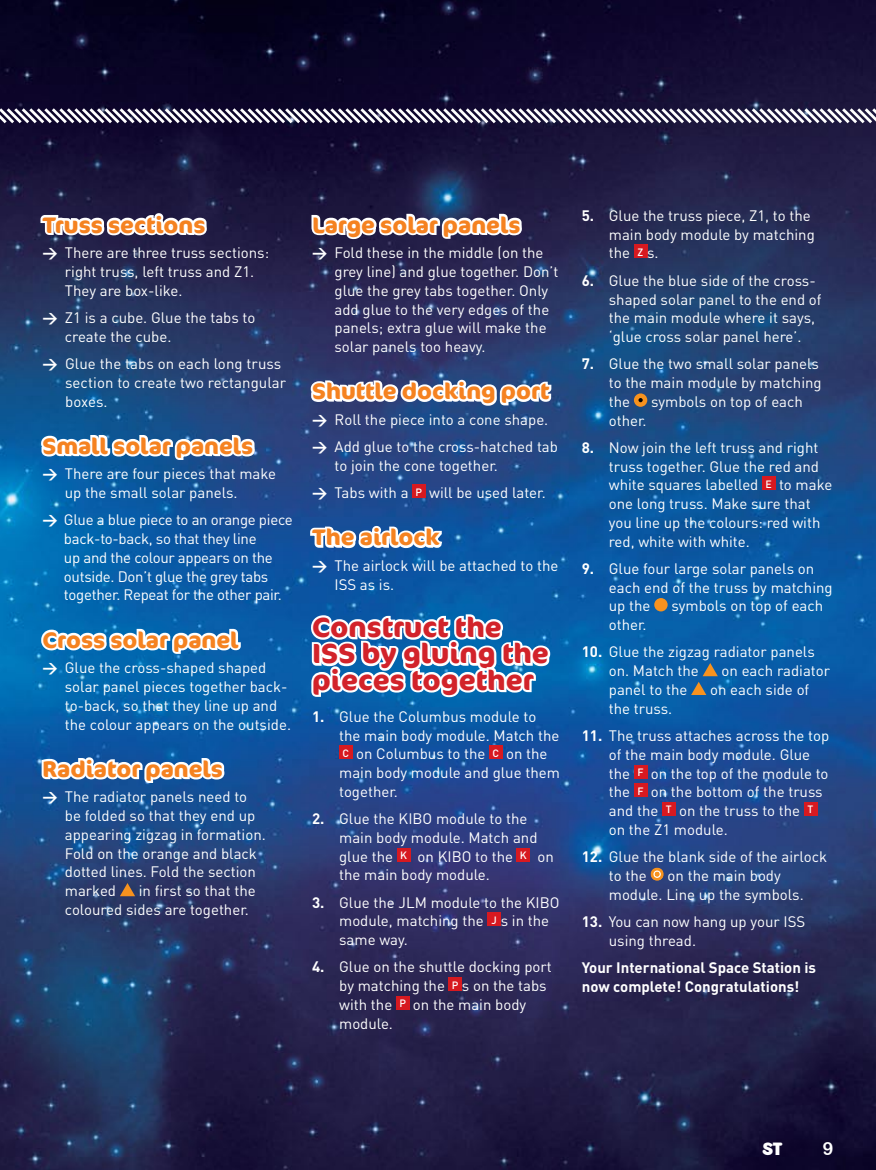
<style>
.page{position:relative;width:876px;height:1170px;background:#fff}
.page>*{position:absolute;margin:0;border:0;box-sizing:border-box;transform-origin:0 0}
.t1{font:700 27.6px/26.4px "Cocon";color:#d2232a}
.t2{font:700 22.5px "Cocon";color:#f58220}
.t3{font:700 18px "Keedy Sans";color:#fff}
.t4{font:18px "Arial Rounded MT Bold";color:#fff}
.t5{font:15px/18.8px "DIN";color:#fff}
.t6{font:15px/18.8px "DIN";letter-spacing:-.02em;color:#fff}
.t7{font:700 15px/18.8px "DIN";color:#fff}
.s1{font-weight:700}
</style>
<div class="page">
<img style="left:0;top:0;width:876px;height:1169px">
<svg style="left:6px;top:105px;width:870px;height:21px"></svg>
<div style="left:0;top:0;width:6px;height:492px;background:#000;opacity:.6"></div>
<svg style="left:37px;top:209px;width:173px;height:30px"></svg>
<svg style="left:38px;top:431px;width:220px;height:33px"></svg>
<svg style="left:38px;top:625px;width:207px;height:32px"></svg>
<svg style="left:39px;top:753px;width:189px;height:33px"></svg>
<svg style="left:120px;top:882px;width:15px;height:14px"></svg>
<svg style="left:309px;top:203px;width:216px;height:40px"></svg>
<svg style="left:307px;top:370px;width:248px;height:39px"></svg>
<div style="left:412px;top:484px;width:13px;height:14px;background:#d71920"></div>
<svg style="left:306px;top:522px;width:139px;height:31px"></svg>
<svg style="left:308px;top:607px;width:246px;height:93px"></svg>
<div style="left:339px;top:745px;width:13px;height:14px;background:#d71920"></div>
<div style="left:489px;top:745px;width:13px;height:14px;background:#d71920"></div>
<div style="left:397px;top:847px;width:13px;height:14px;background:#d71920"></div>
<div style="left:517px;top:847px;width:13px;height:14px;background:#d71920"></div>
<div style="left:488px;top:912px;width:13px;height:14px;background:#d71920"></div>
<div style="left:449px;top:977px;width:13px;height:14px;background:#d71920"></div>
<div style="left:396px;top:995px;width:13px;height:14px;background:#d71920"></div>
<div style="left:634px;top:244px;width:13px;height:14px;background:#d71920"></div>
<div style="left:634px;top:393px;width:13px;height:14px;background:#f7921e;border-radius:50%"></div>
<svg style="left:638px;top:398px;width:5px;height:4px"></svg>
<div style="left:762px;top:476px;width:13px;height:14px;background:#d71920"></div>
<div style="left:654px;top:598px;width:14px;height:13px;background:#f7921e;border-radius:50%"></div>
<svg style="left:691px;top:663px;width:27px;height:32px"></svg>
<div style="left:634px;top:764px;width:13px;height:14px;background:#d71920"></div>
<div style="left:634px;top:783px;width:13px;height:14px;background:#d71920"></div>
<div style="left:662px;top:802px;width:13px;height:14px;background:#d71920"></div>
<div style="left:804px;top:802px;width:13px;height:14px;background:#d71920"></div>
<svg style="left:650px;top:867px;width:14px;height:14px"></svg>
<h2 class="t2" style="left:43px;top:211px;width:164px">Truss sections</h2>
<p class="t5" style="left:65px;top:243px;width:206px;text-indent:-22px"><span class="s1">&gt;</span> There are three truss sections: right truss, left truss and Z1.<br>They are box-like.</p>
<p class="t5" style="left:65px;top:308px;width:192px;text-indent:-22px"><span class="s1">&gt;</span> Z1 is a cube. Glue the tabs to create the cube.</p>
<p class="t5" style="left:65px;top:354px;width:223px;text-indent:-23px"><span class="s1">&gt;</span> Glue the tabs on each long truss section to create two rectangular boxes.</p>
<h2 class="t2" style="left:43px;top:432px;width:212px">Small solar panels</h2>
<p class="t5" style="left:65px;top:464px;width:213px;text-indent:-22px"><span class="s1">&gt;</span> There are four pieces that make up the small solar panels.</p>
<p class="t6" style="left:64px;top:510px;width:230px;text-indent:-21px"><span class="s1">&gt;</span> Glue a blue piece to an orange piece back-to-back, so that they line<br>up and the colour appears on the outside. Don’t glue the grey tabs together. Repeat for the other pair.</p>
<h2 class="t2" style="left:43px;top:626px;width:198px">Cross solar panel</h2>
<p class="t5" style="left:65px;top:658px;width:228px;text-indent:-22px"><span class="s1">&gt;</span> Glue the cross-shaped shaped solar panel pieces together back&shy;to-back, so that they line up and the colour appears on the outside.</p>
<h2 class="t2" style="left:43px;top:755px;width:182px">Radiator panels</h2>
<p class="t5" style="left:65px;top:787px;width:202px;text-indent:-22px"><span class="s1">&gt;</span> The radiator panels need to be folded so that they end up appearing zigzag in formation.<br>Fold on the orange and black dotted lines. Fold the section marked</p>
<p class="t5" style="left:65px;top:881px;width:193px;text-indent:74px">in first so that the coloured sides are together.</p>
<h2 class="t2" style="left:312px;top:211px;width:210px">Large solar panels</h2>
<p class="t5" style="left:335px;top:243px;width:225px;text-indent:-22px"><span class="s1">&gt;</span> Fold these in the middle (on the grey line) and glue together. Don’t glue the grey tabs together. Only add glue to the very edges of the panels; extra glue will make the solar panels too heavy.</p>
<h2 class="t2" style="left:312px;top:378px;width:239px">Shuttle docking port</h2>
<p class="t5" style="left:312px;top:405px;width:247px;line-height:27.3px"><span class="s1">&gt;</span> Roll the piece into a cone shape. <span class="s1">&gt;</span> Add glue to the cross-hatched tab</p>
<p class="t5" style="left:312px;top:451px;width:235px;line-height:27.3px;text-indent:22px">to join the cone together.<br><span class="s1">&gt;</span> Tabs with a <sup>P</sup> will be used later.</p>
<h2 class="t2" style="left:312px;top:524px;width:129px">The airlock</h2>
<p class="t5" style="left:335px;top:556px;width:225px;text-indent:-22px"><span class="s1">&gt;</span> The airlock will be attached to the<br>ISS as is.</p>
<h1 class="t1" style="left:312px;top:614px;width:238px">Construct the<br>ISS by gluing the pieces together</h1>
<p class="t5" style="left:339px;top:706px;width:222px;text-indent:-27px"><span class="s1">1.</span> Glue the Columbus module to the main body module. Match the<br><sup>C</sup> on Columbus to the <sup>C</sup> on the main body module and glue them together.</p>
<p class="t5" style="left:339px;top:809px;width:216px;text-indent:-27px"><span class="s1">2.</span> Glue the KIBO module to the main body module. Match and glue the <sup>K</sup> on KIBO to the <sup>K</sup> on the main body module.</p>
<p class="t5" style="left:339px;top:892px;width:222px;text-indent:-27px"><span class="s1">3.</span> Glue the JLM module to the KIBO module, matching the <sup>J</sup> s in the same way.</p>
<p class="t5" style="left:339px;top:957px;width:214px;text-indent:-27px"><span class="s1">4.</span> Glue on the shuttle docking port by matching the <sup>P</sup> s on the tabs with the <sup>P</sup> on the main body module.</p>
<p class="t5" style="left:609px;top:206px;width:207px;text-indent:-27px"><span class="s1">5.</span> Glue the truss piece, Z1, to the main body module by matching the <sup>Z</sup> s.</p>
<p class="t5" style="left:609px;top:271px;width:214px;text-indent:-27px"><span class="s1">6.</span> Glue the blue side of the cross&shy;shaped solar panel to the end of the main module where it says, ‘glue cross solar panel here’.</p>
<p class="t5" style="left:609px;top:354px;width:214px;text-indent:-27px"><span class="s1">7.</span> Glue the two small solar panels to the main module by matching the</p>
<p class="t5" style="left:651px;top:392px;width:153px">symbols on top of each</p>
<p class="t5" style="left:609px;top:410px;width:39px">other.</p>
<p class="t5" style="left:609px;top:438px;width:225px;text-indent:-27px"><span class="s1">8.</span> Now join the left truss and right truss together. Glue the red and white squares labelled <sup>E</sup> to make one long truss. Make sure that you line up the colours: red with red, white with white.</p>
<p class="t5" style="left:609px;top:559px;width:225px;text-indent:-27px"><span class="s1">9.</span> Glue four large solar panels on each end of the truss by matching up the</p>
<p class="t5" style="left:671px;top:596px;width:153px">symbols on top of each</p>
<p class="t5" style="left:609px;top:615px;width:39px">other.</p>
<p class="t5" style="left:609px;top:642px;width:208px;text-indent:-27px"><span class="s1">10.</span> Glue the zigzag radiator panels on. Match the</p>
<p class="t5" style="left:722px;top:661px;width:110px">on each radiator</p>
<p class="t5" style="left:609px;top:680px;width:80px">panel to the</p>
<p class="t5" style="left:710px;top:680px;width:101px">on each side of</p>
<p class="t5" style="left:609px;top:698px;width:65px">the truss.</p>
<p class="t5" style="left:609px;top:726px;width:222px;text-indent:-27px"><span class="s1">11.</span> The truss attaches across the top of the main body module. Glue the <sup>F</sup> on the top of the module to the <sup>F</sup> on the bottom of the truss and the <sup>T</sup> on the truss to the <sup>T </sup>on the Z1 module.</p>
<p class="t5" style="left:609px;top:847px;width:220px;text-indent:-27px"><span class="s1">12.</span> Glue the blank side of the airlock to the</p>
<p class="t5" style="left:609px;top:865px;width:196px;text-indent:59px">on the main body module. Line up the symbols.</p>
<p class="t5" style="left:609px;top:911px;width:198px;text-indent:-27px"><span class="s1">13.</span> You can now hang up your ISS using thread.</p>
<p class="t7" style="left:582px;top:957px;width:236px">Your I nternational Space Station is now complete! Congratulations!</p>
<p class="t3" style="left:762px;top:1138px;width:22px">ST</p>
<p class="t4" style="left:823px;top:1137px;width:12px">9</p>
</div>
